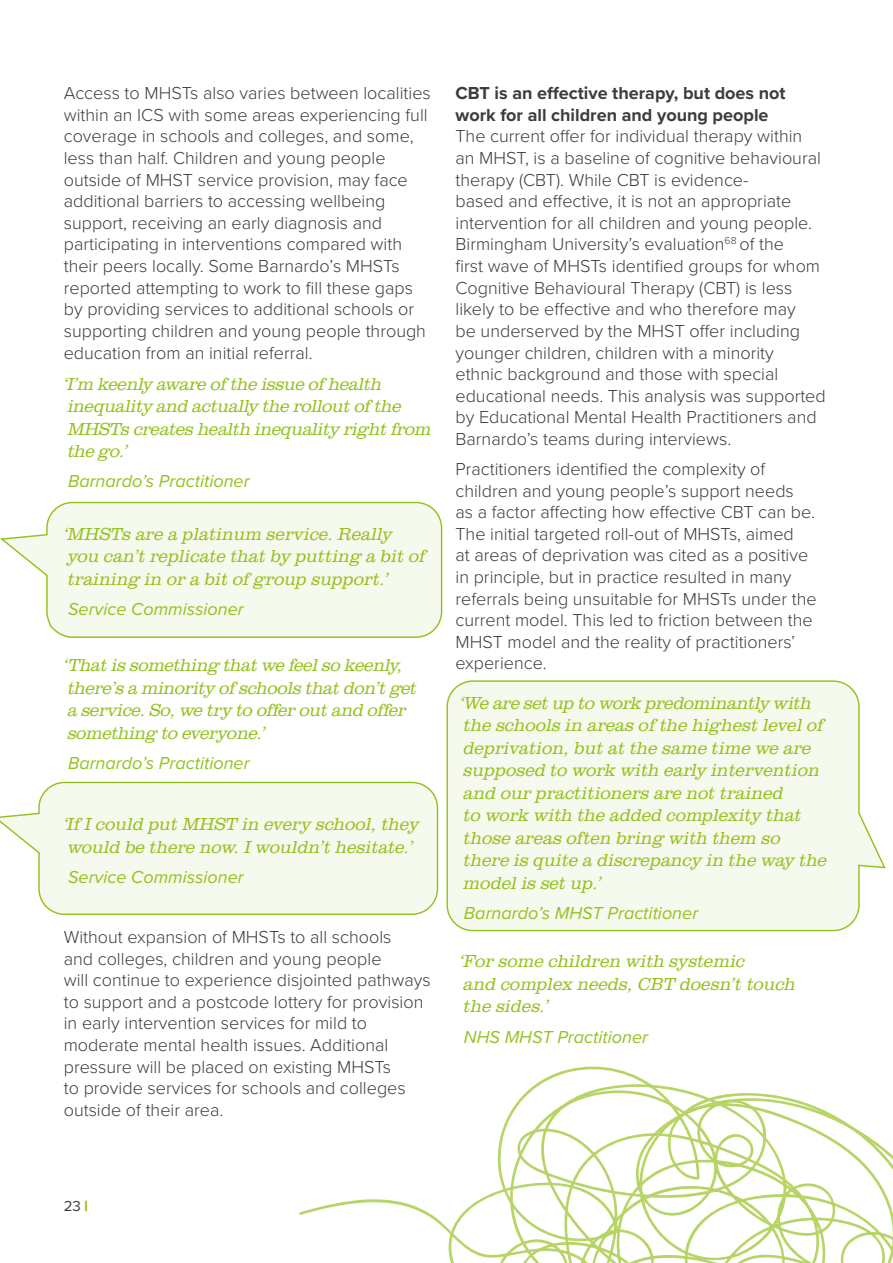
<style>
.page{position:relative;width:893px;height:1263px;background:#fff}
.page>*{position:absolute;margin:0;border:0;box-sizing:border-box;transform-origin:0 0}
.t1{font:300 18px/21.6px "Proxima Nova";color:#3c3c3b}
.t2{font:italic 300 18px/22.5px "URW Clarendon TOT";letter-spacing:-.005em;color:#95c11f}
.t3{font:italic 18px "Proxima Nova";color:#95c11f}
.t4{font:700 18px/21.6px "Proxima Nova";color:#3c3c3b}
.t5{font:15px "Proxima Nova";color:#3c3c3b}
.s1{font-weight:900;color:#95c11f}
</style>
<div class="page">
<svg style="left:446px;top:680px;width:440px;height:252px;background:#f4f8ea"></svg>
<svg style="left:0;top:781px;width:439px;height:134px;background:#f4f8e9"></svg>
<svg style="left:0;top:501px;width:443px;height:137px;background:#f4f8e9"></svg>
<svg style="left:299px;top:1066px;width:594px;height:197px"></svg>
<p class="t1" style="left:64px;top:81px;width:369px">Access to MHSTs also varies between localities within an ICS with some areas experiencing full coverage in schools and colleges, and some, less than half. Children and young people outside of MHST service provision, may face additional barriers to accessing wellbeing support, receiving an early diagnosis and participating in interventions compared with their peers locally. Some Barnardo’s MHSTs reported attempting to work to fill these gaps by providing services to additional schools or supporting children and young people through education from an initial referral.</p>
<p class="t2" style="left:64px;top:372px;width:370px">‘I’m keenly aware of the issue of health inequality and actually the rollout of the MHSTs creates health inequality right from the go.’</p>
<p class="t3" style="left:68px;top:468px;width:183px">Barnardo’s Practitioner</p>
<p class="t2" style="left:64px;top:523px;width:363px">‘MHSTs are a platinum service. Really you can’t replicate that by putting a bit of training in or a bit of group support.’</p>
<p class="t3" style="left:68px;top:595px;width:177px">Service Commissioner</p>
<p class="t2" style="left:64px;top:654px;width:355px">‘That is something that we feel so keenly, there’s a minority of schools that don’t get a service. So, we try to offer out and offer something to everyone.’</p>
<p class="t3" style="left:68px;top:749px;width:183px">Barnardo’s Practitioner</p>
<p class="t2" style="left:64px;top:813px;width:357px">‘If I could put MHST in every school, they would be there now. I wouldn’t hesitate.’</p>
<p class="t3" style="left:68px;top:863px;width:177px">Service Commissioner</p>
<p class="t1" style="left:64px;top:925px;width:368px">Without expansion of MHSTs to all schools<br>and colleges, children and young people<br>will continue to experience disjointed pathways to support and a postcode lottery for provision in early intervention services for mild to moderate mental health issues. Additional pressure will be placed on existing MHSTs<br>to provide services for schools and colleges outside of their area.</p>
<p class="t4" style="left:455px;top:82px;width:332px">CBT is an effective therapy, but does not work for all children and young people</p>
<p class="t1" style="left:455px;top:125px;width:372px">The current offer for individual therapy within an MHST, is a baseline of cognitive behavioural therapy (CBT). While CBT is evidence-<br>based and effective, it is not an appropriate intervention for all children and young people.<br>Birmingham University’s evaluation<sup>68</sup> of the<br>first wave of MHSTs identified groups for whom Cognitive Behavioural Therapy (CBT) is less likely to be effective and who therefore may<br>be underserved by the MHST offer including younger children, children with a minority<br>ethnic background and those with special educational needs. This analysis was supported by Educational Mental Health Practitioners and Barnardo’s teams during interviews.</p>
<p class="t1" style="left:455px;top:457px;width:363px">Practitioners identified the complexity of children and young people’s support needs<br>as a factor affecting how effective CBT can be.<br>The initial targeted roll-out of MHSTs, aimed<br>at areas of deprivation was cited as a positive in principle, but in practice resulted in many referrals being unsuitable for MHSTs under the current model. This led to friction between the MHST model and the reality of practitioners’ experience.</p>
<p class="t2" style="left:460px;top:692px;width:369px">‘We are set up to work predominantly with the schools in areas of the highest level of deprivation, but at the same time we are supposed to work with early intervention and our practitioners are not trained<br>to work with the added complexity that those areas often bring with them so<br>there is quite a discrepancy in the way the model is set up.’</p>
<p class="t3" style="left:464px;top:900px;width:236px">Barnardo’s MHST Practitioner</p>
<p class="t2" style="left:460px;top:950px;width:338px">‘For some children with systemic<br>and complex needs, CBT doesn’t touch the sides.’</p>
<p class="t3" style="left:464px;top:1023px;width:186px">NHS MHST Practitioner</p>
<p class="t5" style="left:64px;top:1195px;width:25px">23 <span class="s1">|</span></p>
</div>
